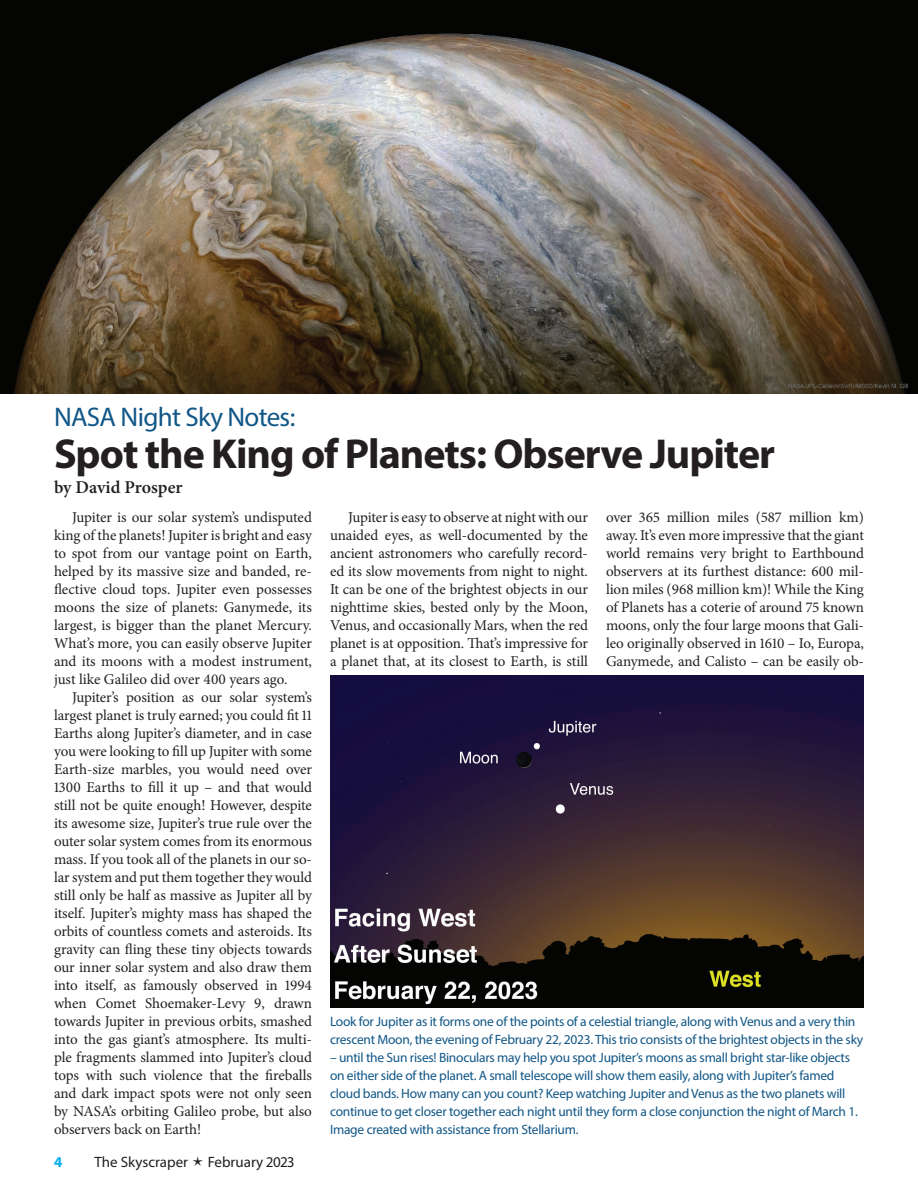
<style>
.page{position:relative;width:918px;height:1188px;background:#fff}
.page>*{position:absolute;margin:0;border:0;box-sizing:border-box;transform-origin:0 0}
.t1{font:700 42px "Myriad Pro";letter-spacing:-.025em;color:#231f20}
.t2{font:27px "Myriad Pro";letter-spacing:-.025em;color:#115787}
.Author{font:600 18px "Minion Pro";letter-spacing:-.005em;color:#231f20}
.body{font:15px/18px "Minion Pro";letter-spacing:-.005em;color:#231f20;text-align:justify}
.t3{font:15px "Myriad Pro";color:#231f20}
.t4{font:700 15px "Myriad Pro";color:#00aeef}
.t5{font:13.5px/18px "Myriad Pro";letter-spacing:-.02em;color:#115787}
</style>
<div class="page">
<img style="left:0;top:0;width:918px;height:393px">
<img style="left:330px;top:675px;width:534px;height:333px">
<p class="t2" style="left:54px;top:400px;width:243px">NASA Night Sky Notes:</p>
<p class="t1" style="left:54px;top:426px;width:723px">Spot the King of Planets: Observe Jupiter</p>
<p class="Author" style="left:54px;top:474px;width:130px">by David Prosper</p>
<p class="body" style="left:54px;top:508px;width:260px;text-indent:18px">Jupiter is our solar system’s undisputed king of the planets! Jupiter is bright and easy to spot from our vantage point on Earth, helped by its massive size and banded, re&shy;flective cloud tops. Jupiter even possesses moons the size of planets: Ganymede, its largest, is bigger than the planet Mercury.<br>What’s more, you can easily observe Jupiter and its moons with a modest instrument, just like Galileo did over 400 years ago.</p>
<p class="body" style="left:54px;top:688px;width:260px;text-indent:18px">Jupiter’s position as our solar system’s largest planet is truly earned; you could fit 11<br>Earths along Jupiter’s diameter, and in case you were looking to fill up Jupiter with some Earth-size marbles, you would need over 1300 Earths to fill it up – and that would still not be quite enough! However, despite its awesome size, Jupiter’s true rule over the outer solar system comes from its enormous mass. If you took all of the planets in our so&shy;lar system and put them together they would still only be half as massive as Jupiter all by itself. Jupiter’s mighty mass has shaped the orbits of countless comets and asteroids. Its gravity can fling these tiny objects towards our inner solar system and also draw them into itself, as famously observed in 1994 when Comet Shoemaker-Levy 9, drawn towards Jupiter in previous orbits, smashed into the gas giant’s atmosphere. Its multi&shy;ple fragments slammed into Jupiter’s cloud tops with such violence that the fireballs and dark impact spots were not only seen by NASA’s orbiting Galileo probe, but also observers back on Earth!</p>
<p class="t4" style="left:54px;top:1152px;width:10px">4</p>
<p class="t3" style="left:94px;top:1153px;width:95px">The Skyscraper</p>
<p class="t3" style="left:208px;top:1153px;width:88px">February 2023</p>
<p class="body" style="left:330px;top:508px;width:260px;text-indent:18px">Jupiter is easy to observe at night with our unaided eyes, as well-documented by the ancient astronomers who carefully record&shy;ed its slow movements from night to night.<br>It can be one of the brightest objects in our nighttime skies, bested only by the Moon, Venus, and occasionally Mars, when the red planet is at opposition. That’s impressive for a planet that, at its closest to Earth, is still</p>
<p class="body" style="left:606px;top:508px;width:260px">over 365 million miles (587 million km) away. It’s even more impressive that the giant world remains very bright to Earthbound observers at its furthest distance: 600 mil&shy;lion miles (968 million km)! While the King of Planets has a coterie of around 75 known moons, only the four large moons that Gali&shy;leo originally observed in 1610 – Io, Europa, Ganymede, and Calisto – can be easily ob-</p>
<p class="t5" style="left:330px;top:1012px;width:535px">Look for Jupiter as it forms one of the points of a celestial triangle, along with Venus and a very thin crescent Moon, the evening of February 22, 2023. This trio consists of the brightest objects in the sky</p>
<p class="t5" style="left:330px;top:1048px;width:529px">– until the Sun rises! Binoculars may help you spot Jupiter’s moons as small bright star-like objects on either side of the planet. A small telescope will show them easily, along with Jupiter’s famed cloud bands. How many can you count? Keep watching Jupiter and Venus as the two planets will continue to get closer together each night until they form a close conjunction the night of March 1.<br>Image created with assistance from Stellarium.</p>
</div>
